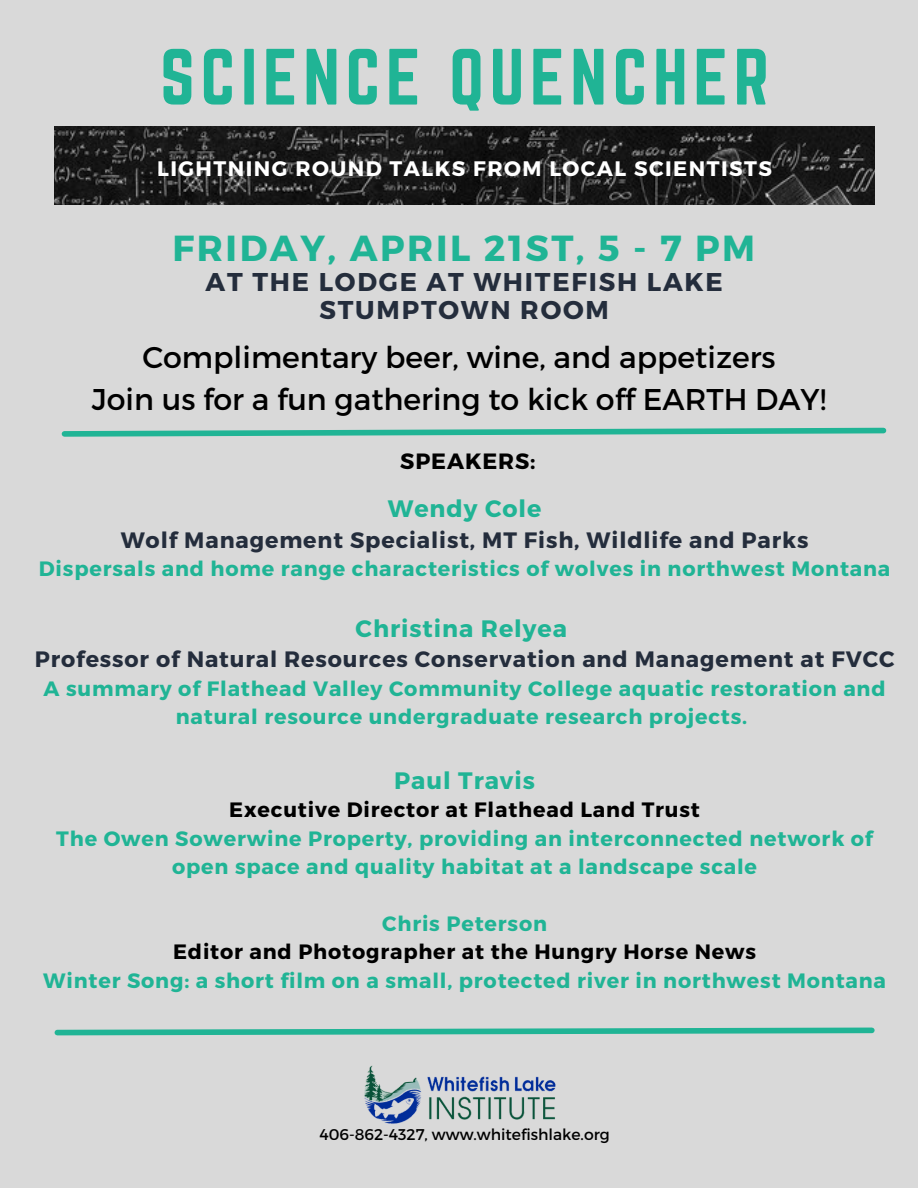
<style>
.page{position:relative;width:918px;height:1188px;background:#d9d9d9}
.page>*{position:absolute;margin:0;border:0;box-sizing:border-box;transform-origin:0 0}
.t1{font:69.6px "Norwester";letter-spacing:.08em;color:#20b495}
.t2{font:700 36.15px "Montserrat";letter-spacing:.07em;color:#20b495}
.t3{font:30px/41.7px "Montserrat";color:#000;text-align:center}
.t4{font:700 25.65px/28.2px "Montserrat";letter-spacing:.07em;color:#242d3c;text-align:center}
.t5{font:700 23.7px "Montserrat";letter-spacing:.04em;color:#20b495}
.t6{font:700 22.2px "Montserrat";letter-spacing:.04em;color:#242d3c}
.t7{font:700 22.05px "Montserrat";letter-spacing:.04em;color:#000}
.t8{font:700 21px "Montserrat";letter-spacing:.07em;color:#fff}
.t9{font:700 20.7px/28.3px "Montserrat";letter-spacing:.04em;color:#20b495;text-align:center}
.t10{font:700 20.7px "Montserrat";letter-spacing:.04em;color:#000}
.t11{font:15.6px "Montserrat";color:#000}
</style>
<div class="page">
<img style="left:55px;top:127px;width:820px;height:77px">
<img style="left:364px;top:1065px;width:191px;height:59px">
<svg style="left:61px;top:427px;width:826px;height:10px"></svg>
<svg style="left:54px;top:1027px;width:821px;height:9px"></svg>
<h1 class="t1" style="left:160px;top:35px;width:611px">SCIENCE QUENCHER</h1>
<p class="t8" style="left:157px;top:155px;width:616px">LIGHTNING ROUND TALKS FROM LOCAL SCIENTISTS</p>
<h2 class="t2" style="left:173px;top:225px;width:584px">FRIDAY, APRIL 21ST, 5 - 7 PM</h2>
<p class="t4" style="left:206px;top:267px;width:519px">AT THE LODGE AT WHITEFISH LAKE<br>STUMPTOWN ROOM</p>
<h3 class="t3" style="left:92px;top:335px;width:736px">Complimentary beer, wine, and appetizers<br>Join us for a fun gathering to kick off EARTH DAY!</h3>
<p class="t7" style="left:400px;top:447px;width:137px">SPEAKERS:</p>
<p class="t5" style="left:388px;top:494px;width:155px">Wendy Cole</p>
<p class="t6" style="left:121px;top:525px;width:689px">Wolf Management Specialist, MT Fish, Wildlife and Parks</p>
<p class="t9" style="left:39px;top:554px;width:853px">Dispersals and home range characteristics of wolves in northwest Montana</p>
<p class="t5" style="left:356px;top:613px;width:213px">Christina Relyea</p>
<p class="t6" style="left:35px;top:645px;width:861px">Professor of Natural Resources Conservation and Management at FVCC</p>
<p class="t9" style="left:44px;top:673px;width:844px">A summary of Flathead Valley Community College aquatic restoration and natural resource undergraduate research projects.</p>
<p class="t5" style="left:394px;top:765px;width:142px">Paul Travis</p>
<p class="t10" style="left:229px;top:796px;width:472px">Executive Director at Flathead Land Trust</p>
<p class="t9" style="left:56px;top:823px;width:818px">The Owen Sowerwine Property, providing an interconnected network of open space and quality habitat at a landscape scale</p>
<p class="t9" style="left:382px;top:908px;width:166px">Chris Peterson</p>
<p class="t10" style="left:173px;top:939px;width:585px">Editor and Photographer at the Hungry Horse News</p>
<p class="t9" style="left:43px;top:965px;width:844px">Winter Song: a short film on a small, protected river in northwest Montana</p>
<p class="t11" style="left:319px;top:1124px;width:292px">406-862-4327, www.whitefishlake.org</p>
</div>
